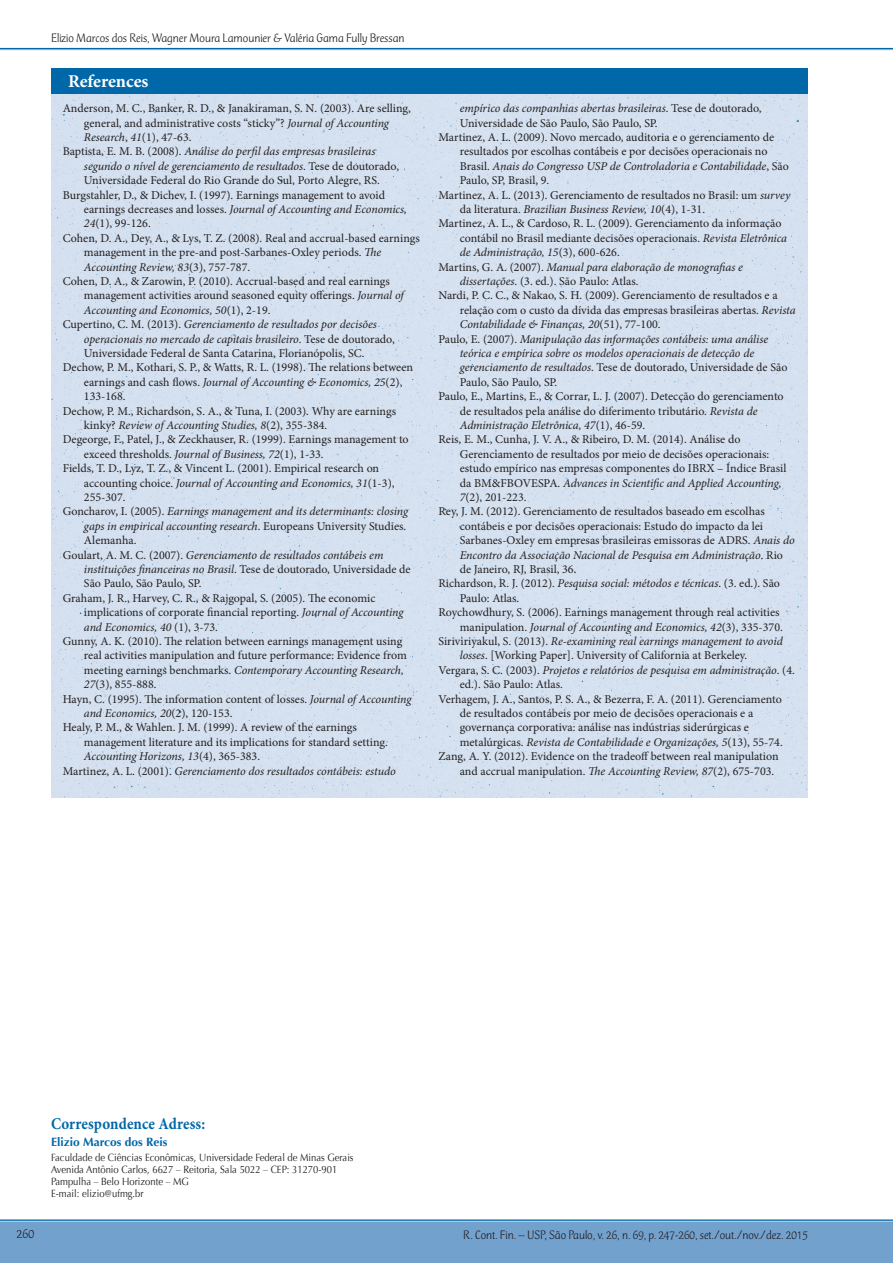
<style>
.page{position:relative;width:893px;height:1263px;background:#fff}
.page>*{position:absolute;margin:0;border:0;box-sizing:border-box;transform-origin:0 0}
._04-Referencias-Tit{font:700 18px "Minion Pro";letter-spacing:-.005em;color:#fff}
._01-Autor{font:700 16.5px "Minion Pro";letter-spacing:.01em;color:#0068a9;scale:.9 1}
.t1{font:300 13.5px "CT Mercurius Std";color:#231f20}
.t2{font:300 12.75px "CT Mercurius Std";color:#231f20}
._04-Sub-Ref-Bibliogr{font:12px/14.4px "Minion Pro";color:#231f20}
._04-Sub-Ref-Bibliogr-2{font:italic 12px/14.4px "Minion Pro";letter-spacing:-.005em;color:#231f20}
._01-Autor-2{font:700 12px "Optima";color:#0068a9}
._01-Autor-Universida{font:10.5px/12px "Optima";color:#231f20;scale:.9 1}
.s1{font-style:italic}
.s2{font-style:normal}
</style>
<div class="page">
<hr style="left:0;top:49px;width:893px;height:1px;background:#e6e7e9">
<hr style="left:0;top:48px;width:893px;height:1px;background:#0068a9">
<div style="left:0;top:1221px;width:893px;height:42px;background:#73a1ce"></div>
<hr style="left:0;top:1219px;width:893px;height:2px;background:#1c7bb7">
<div style="left:51px;top:94px;width:757px;height:703px;background:#d5e1f0"></div>
<div style="left:51px;top:68px;width:757px;height:26px;background:#0068a9"></div>
<p class="t2" style="left:51px;top:32px;width:355px">Elizio Marcos dos Reis, Wagner Moura Lamounier &amp; Valéria Gama Fully Bressan</p>
<p class="_04-Referencias-Tit" style="left:68px;top:69px;width:82px">References</p>
<p class="_04-Sub-Ref-Bibliogr" style="left:84px;top:101px;width:328px;text-indent:-21px">Anderson, M. C., Banker, R. D., &amp; Janakiraman, S. N. (2003). Are selling, general, and administrative costs “sticky”? <span class="s1">Journal of Accounting<br>Research</span>, <span class="s1">41</span>(1), 47-63.</p>
<p class="_04-Sub-Ref-Bibliogr" style="left:84px;top:144px;width:317px;text-indent:-21px">Baptista, E. M. B. (2008). <span class="s1">Análise do perfil das empresas brasileiras segundo o nível de gerenciamento de resultados</span>. Tese de doutorado,<br>Universidade Federal do Rio Grande do Sul, Porto Alegre, RS.</p>
<p class="_04-Sub-Ref-Bibliogr" style="left:84px;top:188px;width:325px;text-indent:-21px">Burgstahler, D., &amp; Dichev, I. (1997). Earnings management to avoid earnings decreases and losses. <span class="s1">Journal of Accounting and Economics,<br>24</span>(1), 99-126.</p>
<p class="_04-Sub-Ref-Bibliogr" style="left:84px;top:231px;width:337px;text-indent:-21px">Cohen, D. A., Dey, A., &amp; Lys, T. Z. (2008). Real and accrual-based earnings management in the pre-and post-Sarbanes-Oxley periods. <span class="s1">The<br>Accounting Review, 83</span>(3), 757-787.</p>
<p class="_04-Sub-Ref-Bibliogr" style="left:84px;top:274px;width:321px;text-indent:-21px">Cohen, D. A., &amp; Zarowin, P. (2010). Accrual-based and real earnings management activities around seasoned equity offerings. <span class="s1">Journal of<br>Accounting and Economics, 50</span>(1), 2-19.</p>
<p class="_04-Sub-Ref-Bibliogr" style="left:84px;top:317px;width:312px;text-indent:-21px">Cupertino, C. M. (2013). <span class="s1">Gerenciamento de resultados por decisões operacionais no mercado de capitais brasileiro</span>. Tese de doutorado,<br>Universidade Federal de Santa Catarina, Florianópolis, SC.</p>
<p class="_04-Sub-Ref-Bibliogr" style="left:84px;top:360px;width:331px;text-indent:-21px">Dechow, P. M., Kothari, S. P., &amp; Watts, R. L. (1998). The relations between earnings and cash flows. <span class="s1">Journal of Accounting &amp; Economics, 25</span>(2),<br>133-168.</p>
<p class="_04-Sub-Ref-Bibliogr" style="left:84px;top:404px;width:314px;text-indent:-21px">Dechow, P. M., Richardson, S. A., &amp; Tuna, I. (2003). Why are earnings kinky? <span class="s1">Review of Accounting Studies, 8</span>(2), 355-384.</p>
<p class="_04-Sub-Ref-Bibliogr" style="left:84px;top:432px;width:326px;text-indent:-21px">Degeorge, F., Patel, J., &amp; Zeckhauser, R. (1999). Earnings management to exceed thresholds. <span class="s1">Journal of Business, 72</span>(1), 1-33.</p>
<p class="_04-Sub-Ref-Bibliogr" style="left:84px;top:461px;width:312px;text-indent:-21px">Fields, T. D., Lyz, T. Z., &amp; Vincent L. (2001). Empirical research on accounting choice. <span class="s1">Journal of Accounting and Economics, 31</span>(1-3),<br>255-307.</p>
<p class="_04-Sub-Ref-Bibliogr-2" style="left:84px;top:504px;width:326px;text-indent:-21px"><span class="s2">Goncharov, I. (2005).</span> Earnings management and its determinants: closing gaps in empirical accounting research<span class="s2">. Europeans University Studies.<br>Alemanha.</span></p>
<p class="_04-Sub-Ref-Bibliogr" style="left:84px;top:548px;width:328px;text-indent:-21px">Goulart, A. M. C. (2007). <span class="s1">Gerenciamento de resultados contábeis em instituições financeiras no Brasil</span>. Tese de doutorado, Universidade de<br>São Paulo, São Paulo, SP.</p>
<p class="_04-Sub-Ref-Bibliogr" style="left:84px;top:591px;width:321px;text-indent:-21px">Graham, J. R., Harvey, C. R., &amp; Rajgopal, S. (2005). The economic implications of corporate financial reporting. <span class="s1">Journal of Accounting and Economics, 40</span> (1), 3-73.</p>
<p class="_04-Sub-Ref-Bibliogr" style="left:84px;top:634px;width:324px;text-indent:-21px">Gunny, A. K. (2010). The relation between earnings management using real activities manipulation and future performance: Evidence from meeting earnings benchmarks. <span class="s1">Contemporary Accounting Research, 27</span>(3), 855-888.</p>
<p class="_04-Sub-Ref-Bibliogr" style="left:84px;top:692px;width:329px;text-indent:-21px">Hayn, C. (1995). The information content of losses. <span class="s1">Journal of Accounting and Economics, 20</span>(2), 120-153.</p>
<p class="_04-Sub-Ref-Bibliogr" style="left:84px;top:720px;width:305px;text-indent:-21px">Healy, P. M., &amp; Wahlen. J. M. (1999). A review of the earnings management literature and its implications for standard setting.<br><span class="s1">Accounting Horizons, 13</span>(4), 365-383.</p>
<p class="_04-Sub-Ref-Bibliogr-2" style="left:63px;top:764px;width:335px"><span class="s2">Martinez, A. L. (2001).</span> Gerenciamento dos resultados contábeis: estudo</p>
<p class="_04-Sub-Ref-Bibliogr" style="left:460px;top:101px;width:303px"><span class="s1">empírico das companhias abertas brasileiras</span>. Tese de doutorado,<br>Universidade de São Paulo, São Paulo, SP.</p>
<p class="_04-Sub-Ref-Bibliogr" style="left:460px;top:130px;width:331px;text-indent:-21px">Martinez, A. L. (2009). Novo mercado, auditoria e o gerenciamento de resultados por escolhas contábeis e por decisões operacionais no Brasil. <span class="s1">Anais do Congresso USP de Controladoria e Contabilidade</span>, São Paulo, SP, Brasil, 9.</p>
<p class="_04-Sub-Ref-Bibliogr" style="left:460px;top:188px;width:332px;text-indent:-21px">Martinez, A. L. (2013). Gerenciamento de resultados no Brasil: um <span class="s1">survey </span>da literatura. <span class="s1">Brazilian Business Review, 10</span>(4), 1-31.</p>
<p class="_04-Sub-Ref-Bibliogr" style="left:460px;top:216px;width:329px;text-indent:-21px">Martinez, A. L., &amp; Cardoso, R. L. (2009). Gerenciamento da informação contábil no Brasil mediante decisões operacionais. <span class="s1">Revista Eletrônica de Administração, 15</span>(3), 600-626.</p>
<p class="_04-Sub-Ref-Bibliogr-2" style="left:460px;top:260px;width:285px;text-indent:-21px"><span class="s2">Martins, G. A. (2007).</span> Manual para elaboração de monografias e dissertações<span class="s2">. (3. ed.). São Paulo: Atlas.</span></p>
<p class="_04-Sub-Ref-Bibliogr" style="left:460px;top:288px;width:337px;text-indent:-21px">Nardi, P. C. C., &amp; Nakao, S. H. (2009). Gerenciamento de resultados e a relação com o custo da dívida das empresas brasileiras abertas. <span class="s1">Revista<br>Contabilidade &amp; Finanças, 20</span>(51), 77-100.</p>
<p class="_04-Sub-Ref-Bibliogr-2" style="left:460px;top:332px;width:329px;text-indent:-21px"><span class="s2">Paulo, E. (2007).</span> Manipulação das informações contábeis: uma análise teórica e empírica sobre os modelos operacionais de detecção de gerenciamento de resultados<span class="s2">. Tese de doutorado, Universidade de São Paulo, São Paulo, SP.</span></p>
<p class="_04-Sub-Ref-Bibliogr" style="left:460px;top:389px;width:325px;text-indent:-21px">Paulo, E., Martins, E., &amp; Corrar, L. J. (2007). Detecção do gerenciamento de resultados pela análise do diferimento tributário. <span class="s1">Revista de<br>Administração Eletrônica, 47</span>(1), 46-59.</p>
<p class="_04-Sub-Ref-Bibliogr" style="left:460px;top:432px;width:328px;text-indent:-21px">Reis, E. M., Cunha, J. V. A., &amp; Ribeiro, D. M. (2014). Análise do Gerenciamento de resultados por meio de decisões operacionais: estudo empírico nas empresas componentes do IBRX – Índice Brasil da BM&amp;FBOVESPA. <span class="s1">Advances in Scientific and Applied Accounting, 7</span>(2), 201-223.</p>
<p class="_04-Sub-Ref-Bibliogr" style="left:460px;top:504px;width:337px;text-indent:-21px">Rey, J. M. (2012). Gerenciamento de resultados baseado em escolhas contábeis e por decisões operacionais: Estudo do impacto da lei Sarbanes-Oxley em empresas brasileiras emissoras de ADRS. <span class="s1">Anais do Encontro da Associação Nacional de Pesquisa em Administração</span>. Rio de Janeiro, RJ, Brasil, 36.</p>
<p class="_04-Sub-Ref-Bibliogr" style="left:460px;top:576px;width:322px;text-indent:-21px">Richardson, R. J. (2012). <span class="s1">Pesquisa social: métodos e técnicas</span>. (3. ed.). São<br>Paulo: Atlas.</p>
<p class="_04-Sub-Ref-Bibliogr" style="left:438px;top:605px;width:346px;text-align:right">Roychowdhury, S. (2006). Earnings management through real activities manipulation. <span class="s1">Journal of Accounting and Economics, 42</span>(3), 335-370.</p>
<p class="_04-Sub-Ref-Bibliogr" style="left:460px;top:634px;width:324px;text-indent:-21px">Siriviriyakul, S. (2013). <span class="s1">Re-examining real earnings management to avoid losses</span>. [Working Paper]. University of California at Berkeley.</p>
<p class="_04-Sub-Ref-Bibliogr-2" style="left:460px;top:663px;width:337px;text-indent:-21px"><span class="s2">Vergara, S. C. (2003).</span> Projetos e relatórios de pesquisa em administração<span class="s2">. (4. ed.). São Paulo: Atlas.</span></p>
<p class="_04-Sub-Ref-Bibliogr" style="left:460px;top:692px;width:324px;text-indent:-21px">Verhagem, J. A., Santos, P. S. A., &amp; Bezerra, F. A. (2011). Gerenciamento de resultados contábeis por meio de decisões operacionais e a governança corporativa: análise nas indústrias siderúrgicas e metalúrgicas. <span class="s1">Revista de Contabilidade e Organizações, 5</span>(13), 55-74.</p>
<p class="_04-Sub-Ref-Bibliogr" style="left:460px;top:749px;width:320px;text-indent:-21px">Zang, A. Y. (2012). Evidence on the tradeoff between real manipulation and accrual manipulation. <span class="s1">The Accounting Review, 87</span>(2), 675-703.</p>
<p class="_01-Autor" style="left:51px;top:1112px;width:173px">Correspondence Adress:</p>
<p class="_01-Autor-2" style="left:51px;top:1135px;width:118px">Elizio Marcos dos Reis</p>
<p class="_01-Autor-Universida" style="left:51px;top:1151px;width:338px">Faculdade de Ciências Econômicas, Universidade Federal de Minas Gerais Avenida Antônio Carlos, 6627 – Reitoria, Sala 5022 – CEP: 31270-901<br>Pampulha – Belo Horizonte – MG<br>E-mail: elizio@ufmg.br</p>
<p class="t1" style="left:17px;top:1227px;width:19px">260</p>
<p class="t2" style="left:463px;top:1228px;width:346px">R. Cont. Fin. – USP, São Paulo, v. 26, n. 69, p. 247-260, set./out./nov./dez. 2015</p>
</div>
